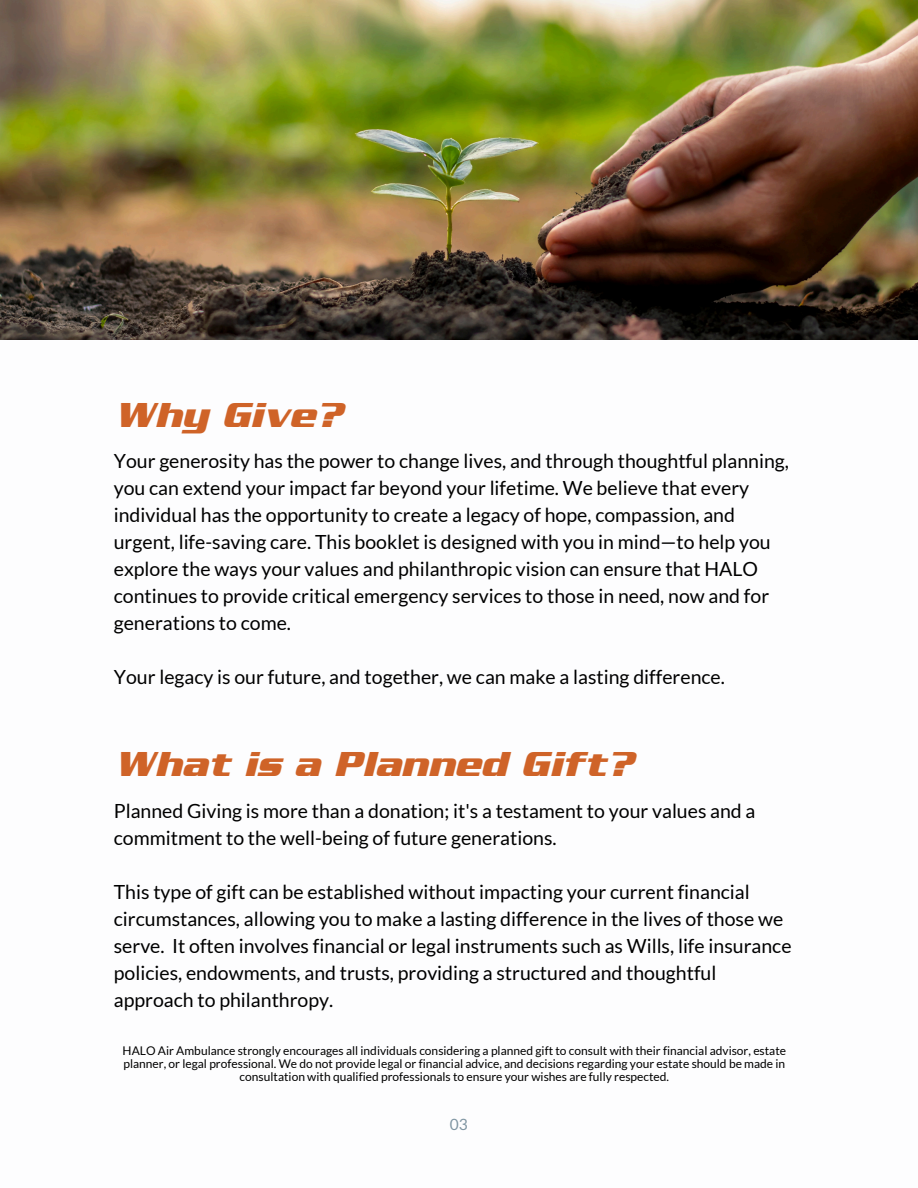
<style>
.page{position:relative;width:918px;height:1188px;background:#fff}
.page>*{position:absolute;margin:0;border:0;box-sizing:border-box;transform-origin:0 0}
.t1{font:italic 37.5px "Serpentine Sans ICG Bold";color:#cf6328}
.t2{font:19.5px/27px "Lato";color:#000}
.t3{font:15.45px "Lato";color:#7f95a2}
.t4{font:12px/13px "Lato";color:#000;text-align:center}
</style>
<div class="page">
<img style="left:0;top:0;width:918px;height:339px">
<h1 class="t1" style="left:114px;top:393px;width:230px">Why Give?</h1>
<h2 class="t2" style="left:114px;top:447px;width:677px">Your generosity has the power to change lives, and through thoughtful planning, you can extend your impact far beyond your lifetime. We believe that every individual has the opportunity to create a legacy of hope, compassion, and urgent, life-saving care. This booklet is designed with you in mind—to help you explore the ways your values and philanthropic vision can ensure that HALO continues to provide critical emergency services to those in need, now and for generations to come.</h2>
<p class="t2" style="left:114px;top:663px;width:613px">Your legacy is our future, and together, we can make a lasting difference.</p>
<h2 class="t1" style="left:114px;top:743px;width:521px">What is a Planned Gift?</h2>
<h2 class="t2" style="left:114px;top:797px;width:643px">Planned Giving is more than a donation; it's a testament to your values and a commitment to the well-being of future generations.</h2>
<h1 class="t2" style="left:114px;top:878px;width:679px">This type of gift can be established without impacting your current financial circumstances, allowing you to make a lasting difference in the lives of those we serve. It often involves financial or legal instruments such as Wills, life insurance policies, endowments, and trusts, providing a structured and thoughtful approach to philanthropy.</h1>
<p class="t4" style="left:123px;top:1044px;width:665px">HALO Air Ambulance strongly encourages all individuals considering a planned gift to consult with their financial advisor, estate planner, or legal professional. We do not provide legal or financial advice, and decisions regarding your estate should be made in consultation with qualified professionals to ensure your wishes are fully respected.</p>
<h2 class="t3" style="left:450px;top:1114px;width:19px">03</h2>
</div>
